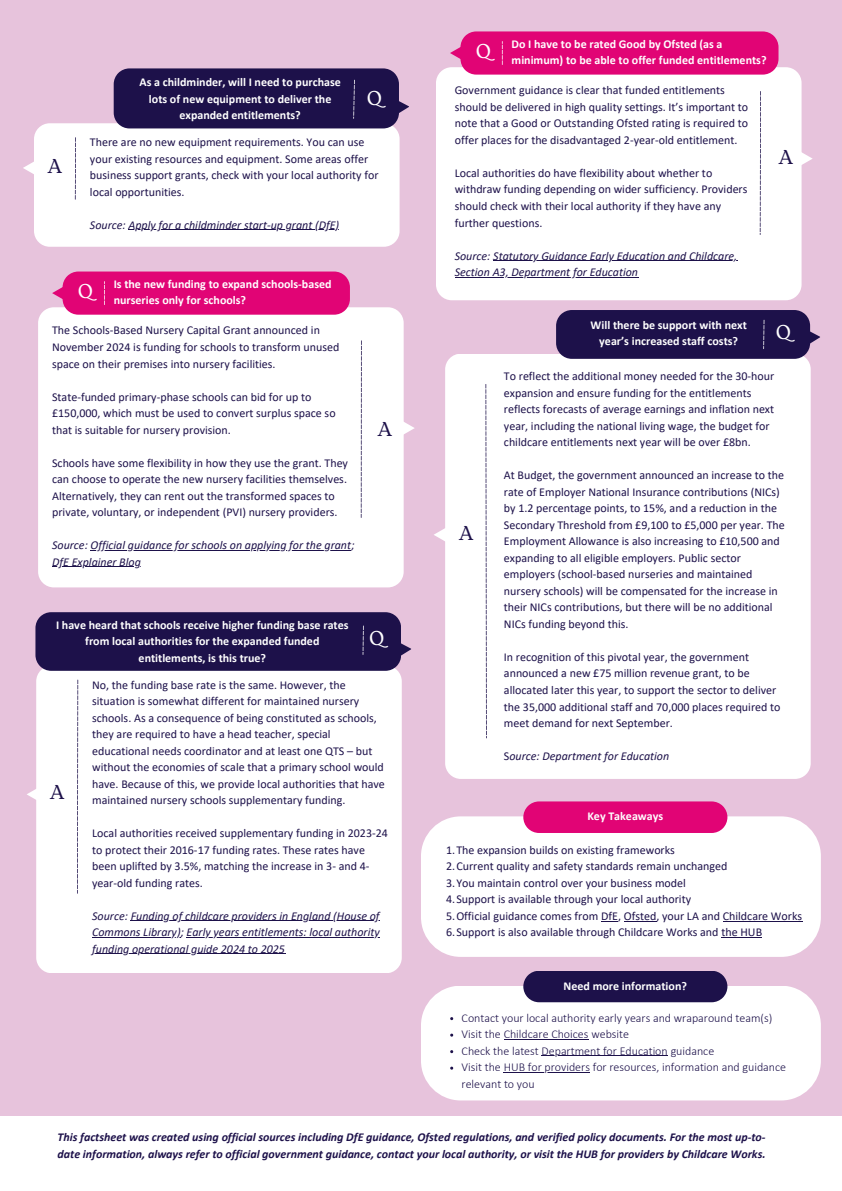
<style>
.page{position:relative;width:842px;height:1191px;background:#fff}
.page>*{position:absolute;margin:0;border:0;box-sizing:border-box;transform-origin:0 0}
.t1{font:20px "Bogart";color:#1d114a}
.t2{font:20px "Bogart";color:#fff}
.t3{font:12px/16.5px "Calibri";color:#1d114a}
.t4{font:700 12px/16.5px "Calibri";color:#fff;text-align:center}
.t5{font:italic 12px "Calibri";color:#1d114a}
.t6{font:italic 700 12px/16.5px "Calibri";color:#1d114a}
.t7{font:300 12px "Calibri";color:#1d114a}
.s1{font-style:normal}
</style>
<div class="page">
<div style="left:0;top:0;width:842px;height:1190px;background:#e7c3dc"></div>
<div style="left:34px;top:123px;width:365px;height:124px;background:#fff;border-radius:16px"></div>
<svg style="left:23px;top:162px;width:11px;height:12px"></svg>
<svg style="left:75px;top:137px;width:1px;height:62px"></svg>
<div style="left:114px;top:68px;width:295px;height:60px;background:#1d114a"></div>
<div style="left:38px;top:307px;width:365px;height:280px;background:#fff;border-radius:16px"></div>
<svg style="left:52px;top:271px;width:298px;height:43px;background:#e1107b"></svg>
<svg style="left:403px;top:419px;width:12px;height:18px"></svg>
<div style="left:36px;top:665px;width:365px;height:308px;background:#fff;border-radius:16px"></div>
<svg style="left:27px;top:785px;width:10px;height:18px"></svg>
<svg style="left:77px;top:679px;width:1px;height:214px"></svg>
<div style="left:35px;top:612px;width:376px;height:58px;background:#1d114a"></div>
<div style="left:436px;top:67px;width:366px;height:233px;background:#fff;border-radius:16px"></div>
<svg style="left:450px;top:31px;width:328px;height:44px;background:#e1117c"></svg>
<svg style="left:801px;top:150px;width:12px;height:17px"></svg>
<div style="left:445px;top:353px;width:366px;height:425px;background:#fff;border-radius:16px"></div>
<svg style="left:434px;top:528px;width:11px;height:13px"></svg>
<svg style="left:556px;top:310px;width:264px;height:49px;background:#281b52"></svg>
<svg style="left:485px;top:384px;width:2px;height:354px"></svg>
<div style="left:421px;top:816px;width:400px;height:140px;background:#fff;border-radius:40px"></div>
<div style="left:523px;top:801px;width:204px;height:31px;background:#e10475"></div>
<div style="left:421px;top:985px;width:400px;height:115px;background:#fff;border-radius:40px"></div>
<hr style="left:504px;top:1038px;width:85px;height:1px;background:#1d114a">
<hr style="left:542px;top:1055px;width:126px;height:1px;background:#1d114a">
<hr style="left:504px;top:1071px;width:86px;height:1px;background:#1d114a">
<div style="left:523px;top:971px;width:204px;height:31px;background:#1d114a"></div>
<div style="left:0;top:1115px;width:842px;height:75px;background:#fff"></div>
<hr style="left:129px;top:229px;width:210px;height:1px;background:#1d114a">
<hr style="left:91px;top:550px;width:260px;height:1px;background:#1d114a">
<hr style="left:52px;top:566px;width:89px;height:1px;background:#1d114a">
<hr style="left:131px;top:920px;width:249px;height:1px;background:#1d114a">
<hr style="left:92px;top:936px;width:89px;height:1px;background:#1d114a">
<hr style="left:187px;top:936px;width:193px;height:1px;background:#1d114a">
<hr style="left:92px;top:953px;width:193px;height:1px;background:#1d114a">
<hr style="left:493px;top:260px;width:244px;height:1px;background:#1d114a">
<hr style="left:455px;top:277px;width:183px;height:1px;background:#1d114a">
<hr style="left:624px;top:920px;width:32px;height:1px;background:#1d114a">
<hr style="left:723px;top:920px;width:79px;height:1px;background:#1d114a">
<hr style="left:721px;top:937px;width:41px;height:1px;background:#1d114a">
<svg style="left:361px;top:340px;width:1px;height:178px"></svg>
<svg style="left:760px;top:91px;width:1px;height:144px"></svg>
<h1 class="t1" style="left:48px;top:152px;width:16px">A</h1>
<p class="t4" style="left:139px;top:75px;width:203px">As a childminder, will I need to purchase lots of new equipment to deliver the expanded entitlements?</p>
<p class="t3" style="left:90px;top:135px;width:290px">There are no new equipment requirements. You can use your existing resources and equipment. Some areas offer business support grants, check with your local authority for local opportunities.</p>
<p class="t5" style="left:90px;top:220px;width:251px">Source: Apply for a childminder start-up grant (DfE)</p>
<p class="t2" style="left:367px;top:83px;width:16px">Q</p>
<h1 class="t4" style="left:114px;top:276px;width:219px">Is the new funding to expand schools-based</h1>
<p class="t2" style="left:78px;top:277px;width:16px">Q</p>
<h1 class="t4" style="left:114px;top:293px;width:134px">nurseries only for schools?</h1>
<p class="t3" style="left:52px;top:323px;width:289px">The Schools-Based Nursery Capital Grant announced in<br>November 2024 is funding for schools to transform unused space on their premises into nursery facilities.</p>
<p class="t3" style="left:52px;top:389px;width:285px">State-funded primary-phase schools can bid for up to £150,000, which must be used to convert surplus space so that is suitable for nursery provision.</p>
<p class="t3" style="left:52px;top:455px;width:297px">Schools have some flexibility in how they use the grant. They can choose to operate the new nursery facilities themselves.<br>Alternatively, they can rent out the transformed spaces to private, voluntary, or independent (PVI) nursery providers.</p>
<p class="t5" style="left:52px;top:540px;width:304px">Source: Official guidance for schools on applying for the grant;</p>
<p class="t5" style="left:52px;top:556px;width:90px">DfE Explainer Blog</p>
<p class="t1" style="left:377px;top:415px;width:16px">A</p>
<p class="t4" style="left:56px;top:617px;width:294px">I have heard that schools receive higher funding base rates from local authorities for the expanded funded entitlements, is this true?</p>
<p class="t3" style="left:92px;top:677px;width:294px">No, the funding base rate is the same. However, the situation is somewhat different for maintained nursery schools. As a consequence of being constituted as schools, they are required to have a head teacher, special educational needs coordinator and at least one QTS – but without the economies of scale that a primary school would have. Because of this, we provide local authorities that have maintained nursery schools supplementary funding.</p>
<p class="t3" style="left:92px;top:825px;width:297px">Local authorities received supplementary funding in 2023-24 to protect their 2016-17 funding rates. These rates have been uplifted by 3.5%, matching the increase in 3- and 4- year-old funding rates.</p>
<h1 class="t5" style="left:92px;top:910px;width:289px">Source: Funding of childcare providers in England (House of</h1>
<p class="t5" style="left:92px;top:927px;width:289px">Commons Library); Early years entitlements: local authority</p>
<p class="t5" style="left:92px;top:943px;width:194px">funding operational guide 2024 to 2025</p>
<p class="t2" style="left:369px;top:624px;width:16px">Q</p>
<p class="t1" style="left:50px;top:778px;width:16px">A</p>
<p class="t4" style="left:512px;top:36px;width:212px">Do I have to be rated Good by Ofsted (as a</p>
<h1 class="t2" style="left:476px;top:37px;width:16px">Q</h1>
<p class="t4" style="left:512px;top:53px;width:256px">minimum) to be able to offer funded entitlements?</p>
<p class="t3" style="left:455px;top:83px;width:295px">Government guidance is clear that funded entitlements should be delivered in high quality settings. It’s important to note that a Good or Outstanding Ofsted rating is required to offer places for the disadvantaged 2-year-old entitlement.</p>
<p class="t3" style="left:455px;top:166px;width:294px">Local authorities do have flexibility about whether to withdraw funding depending on wider sufficiency. Providers should check with their local authority if they have any further questions.</p>
<p class="t5" style="left:455px;top:250px;width:284px">Source: Statutory Guidance Early Education and Childcare,</p>
<p class="t5" style="left:455px;top:267px;width:185px">Section A3, Department for Education</p>
<p class="t1" style="left:779px;top:142px;width:16px">A</p>
<p class="t1" style="left:459px;top:518px;width:16px">A</p>
<p class="t4" style="left:591px;top:317px;width:158px">Will there be support with next year’s increased staff costs?</p>
<p class="t3" style="left:504px;top:369px;width:272px">To reflect the additional money needed for the 30-hour expansion and ensure funding for the entitlements reflects forecasts of average earnings and inflation next year, including the national living wage, the budget for childcare entitlements next year will be over £8bn.</p>
<p class="t3" style="left:504px;top:468px;width:282px">At Budget, the government announced an increase to the rate of Employer National Insurance contributions (NICs) by 1.2 percentage points, to 15%, and a reduction in the Secondary Threshold from £9,100 to £5,000 per year. The Employment Allowance is also increasing to £10,500 and expanding to all eligible employers. Public sector employers (school-based nurseries and maintained nursery schools) will be compensated for the increase in their NICs contributions, but there will be no additional NICs funding beyond this.</p>
<p class="t3" style="left:504px;top:649px;width:278px">In recognition of this pivotal year, the government announced a new £75 million revenue grant, to be allocated later this year, to support the sector to deliver the 35,000 additional staff and 70,000 places required to meet demand for next September.</p>
<h1 class="t5" style="left:504px;top:751px;width:167px"><span class="s1">S</span>ource: Department for Education</h1>
<p class="t2" style="left:776px;top:318px;width:16px">Q</p>
<p class="t4" style="left:587px;top:808px;width:77px">Key Takeaways</p>
<p class="t3" style="left:446px;top:842px;width:230px">1.The expansion builds on existing frameworks</p>
<p class="t3" style="left:446px;top:859px;width:283px">2.Current quality and safety standards remain unchanged</p>
<p class="t3" style="left:446px;top:875px;width:241px">3.You maintain control over your business model</p>
<p class="t3" style="left:446px;top:892px;width:247px">4.Support is available through your local authority</p>
<p class="t3" style="left:446px;top:908px;width:358px">5.Official guidance comes from DfE, Ofsted, your LA and Childcare Works</p>
<h1 class="t3" style="left:446px;top:925px;width:318px">6.Support is also available through Childcare Works and the HUB</h1>
<p class="t4" style="left:564px;top:978px;width:125px">Need more information?</p>
<p class="t7" style="left:462px;top:1012px;width:312px">Contact your local authority early years and wraparound team(s)</p>
<p class="t7" style="left:462px;top:1028px;width:169px">Visit the Childcare Choices website</p>
<h1 class="t7" style="left:462px;top:1045px;width:254px">Check the latest Department for Education guidance</h1>
<p class="t7" style="left:462px;top:1061px;width:326px">Visit the HUB for providers for resources, information and guidance</p>
<p class="t7" style="left:462px;top:1078px;width:75px">relevant to you</p>
<p class="t6" style="left:58px;top:1129px;width:710px">This factsheet was created using official sources including DfE guidance, Ofsted regulations, and verified policy documents. For the most up-to&shy;date information, always refer to official government guidance, contact your local authority, or visit the HUB for providers by Childcare Works.</p>
</div>
